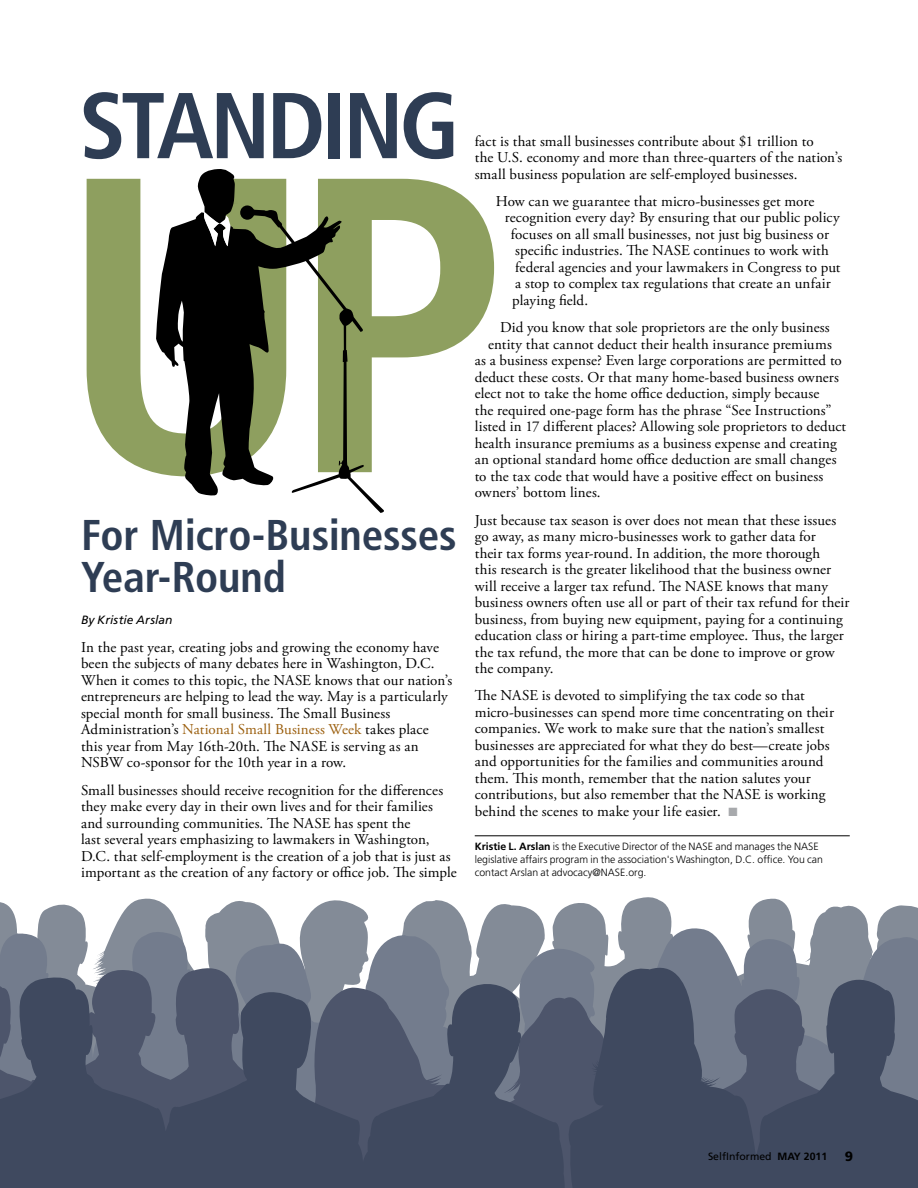
<style>
.page{position:relative;width:918px;height:1188px;background:#fff}
.page>*{position:absolute;margin:0;border:0;box-sizing:border-box;transform-origin:0 0}
.t1{font:700 condensed 93.3px "Frutiger";letter-spacing:-.045em;color:#2e3d54}
.t2{font:700 condensed 43.05px/42px "Frutiger";letter-spacing:-.005em;color:#2e3d54}
.t3{font:15px/16.5px "Adobe Garamond Pro";letter-spacing:.01em;color:#000}
.t4{font:900 13.5px "Frutiger";color:#000}
.t5{font:italic 12px "Frutiger";letter-spacing:.015em;color:#000}
.t6{font:300 10.5px/12.8px "Frutiger";color:#000}
.t7{font:10.5px "Frutiger";color:#000}
.s1{color:#9b5f0e}
.s2{color:#a7a9ac}
.s3{font-weight:700}
</style>
<div class="page">
<hr style="left:475px;top:835px;width:375px;height:1px;background:#000">
<svg style="left:87px;top:179px;width:407px;height:294px;fill:#8e9f5f"></svg>
<svg style="left:0;top:897px;width:918px;height:26px"></svg>
<svg style="left:0;top:923px;width:918px;height:38px;fill:#838b97"></svg>
<svg style="left:0;top:961px;width:566px;height:10px;background:#858d9a"></svg>
<svg style="left:0;top:971px;width:566px;height:217px;background:#4c566b"></svg>
<svg style="left:566px;top:955px;width:352px;height:233px;background:#505a6e"></svg>
<svg style="left:240px;top:205px;width:144px;height:308px;fill:#8e9f5f"></svg>
<div style="left:205px;top:198px;width:35px;height:39px;background:#8e9f5f"></div>
<svg style="left:156px;top:212px;width:186px;height:284px"></svg>
<svg style="left:197px;top:169px;width:38px;height:77px;background:#3c3d3a"></svg>
<h1 class="t1" style="left:79px;top:70px;width:382px">Standing</h1>
<h2 class="t2" style="left:81px;top:514px;width:377px">For Micro-Businesses<br>Year-Round</h2>
<p class="t5" style="left:81px;top:613px;width:93px">By Kristie Arslan</p>
<p class="t3" style="left:81px;top:639px;width:373px">In the past year, creating jobs and growing the economy have been the subjects of many debates here in Washington, D.C.<br>When it comes to this topic, the NASE knows that our nation’s entrepreneurs are helping to lead the way. May is a particularly special month for small business. The Small Business Administration’s <span class="s1">National Small Business Week</span> takes place this year from May 16th-20th. The NASE is serving as an NSBW co-sponsor for the 10th year in a row.</p>
<p class="t3" style="left:81px;top:782px;width:377px">Small businesses should receive recognition for the differences they make every day in their own lives and for their families and surrounding communities. The NASE has spent the<br>last several years emphasizing to lawmakers in Washington, D.C. that self-employment is the creation of a job that is just as important as the creation of any factory or office job. The simple</p>
<p class="t3" style="left:475px;top:133px;width:369px">fact is that small businesses contribute about $1 trillion to<br>the U.S. economy and more than three-quarters of the nation’s small business population are self-employed businesses.</p>
<p class="t3" style="left:496px;top:193px;width:320px">How can we guarantee that micro-businesses get more</p>
<p class="t3" style="left:505px;top:210px;width:336px">recognition every day? By ensuring that our public policy</p>
<p class="t3" style="left:511px;top:226px;width:320px">focuses on all small businesses, not just big business or</p>
<p class="t3" style="left:515px;top:243px;width:315px">specific industries. The NASE continues to work with</p>
<p class="t3" style="left:515px;top:259px;width:327px">federal agencies and your lawmakers in Congress to put</p>
<p class="t3" style="left:515px;top:276px;width:317px">a stop to complex tax regulations that create an unfair</p>
<p class="t3" style="left:512px;top:292px;width:77px">playing field.</p>
<p class="t3" style="left:500px;top:320px;width:331px">Did you know that sole proprietors are the only business</p>
<p class="t3" style="left:488px;top:336px;width:345px">entity that cannot deduct their health insurance premiums</p>
<p class="t3" style="left:475px;top:353px;width:369px">as a business expense? Even large corporations are permitted to</p>
<p class="t3" style="left:475px;top:369px;width:366px">deduct these costs. Or that many home-based business owners</p>
<p class="t3" style="left:475px;top:386px;width:346px">elect not to take the home office deduction, simply because</p>
<p class="t3" style="left:475px;top:402px;width:358px">the required one-page form has the phrase “See Instructions”</p>
<p class="t3" style="left:475px;top:419px;width:373px">listed in 17 different places? Allowing sole proprietors to deduct</p>
<p class="t3" style="left:475px;top:435px;width:364px">health insurance premiums as a business expense and creating</p>
<p class="t3" style="left:475px;top:452px;width:363px">an optional standard home office deduction are small changes</p>
<p class="t3" style="left:475px;top:468px;width:350px">to the tax code that would have a positive effect on business</p>
<p class="t3" style="left:475px;top:485px;width:127px">owners’ bottom lines.</p>
<p class="t3" style="left:475px;top:512px;width:376px">Just because tax season is over does not mean that these issues go away, as many micro-businesses work to gather data for<br>their tax forms year-round. In addition, the more thorough<br>this research is the greater likelihood that the business owner will receive a larger tax refund. The NASE knows that many business owners often use all or part of their tax refund for their business, from buying new equipment, paying for a continuing education class or hiring a part-time employee. Thus, the larger the tax refund, the more that can be done to improve or grow the company.</p>
<p class="t3" style="left:475px;top:688px;width:361px">The NASE is devoted to simplifying the tax code so that micro-businesses can spend more time concentrating on their companies. We work to make sure that the nation’s smallest businesses are appreciated for what they do best—create jobs and opportunities for the families and communities around them. This month, remember that the nation salutes your contributions, but also remember that the NASE is working behind the scenes to make your life easier. <span class="s2">■</span></p>
<p class="t6" style="left:475px;top:840px;width:350px"><span class="s3">Kristie L. Arslan</span> is the Executive Director of the NASE and manages the NASE legislative affairs program in the association's Washington, D.C. office. You can contact Arslan at advocacy@NASE.org.</p>
<p class="t7" style="left:708px;top:1150px;width:121px">SelfInformed <span class="s3">MAY 2011</span></p>
<p class="t4" style="left:845px;top:1148px;width:10px">9</p>
</div>
